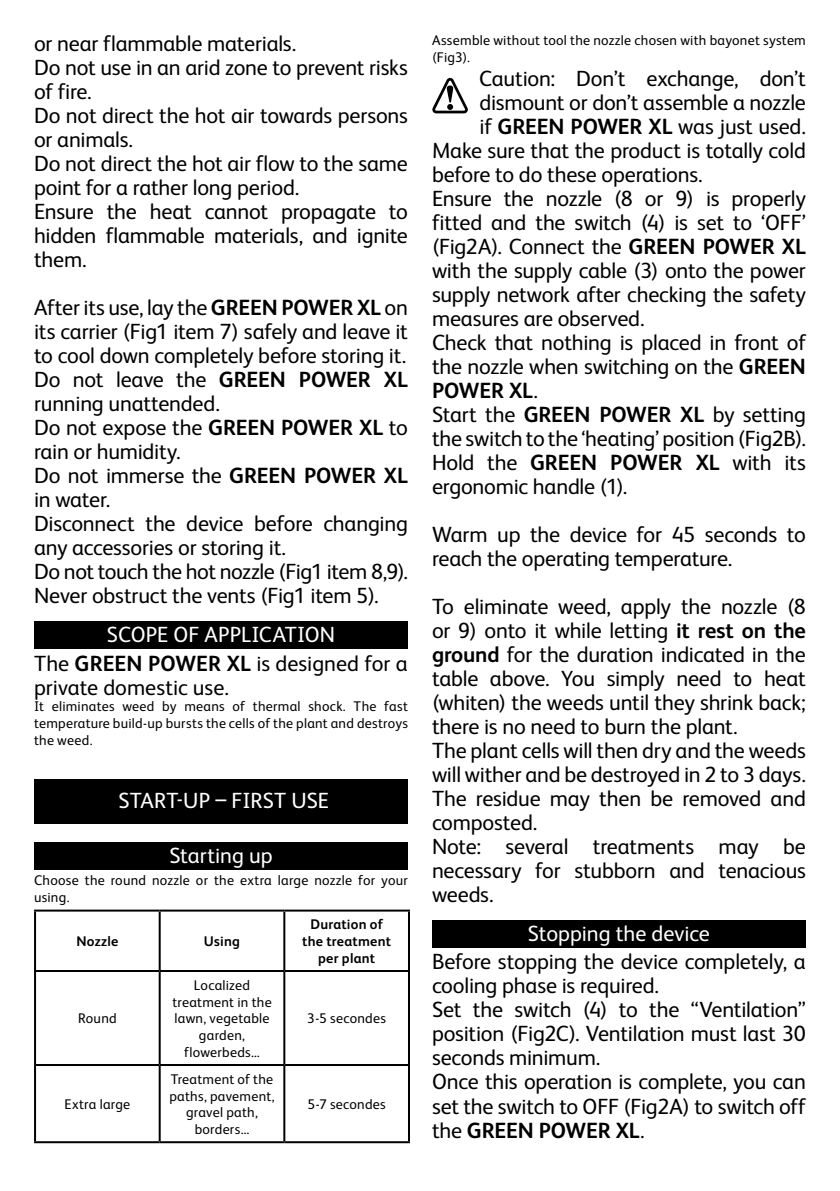
<style>
.page{position:relative;width:840px;height:1191px;background:#fff}
.page>*{position:absolute;margin:0;border:0;box-sizing:border-box;transform-origin:0 0}
.t1{font:22px/24px "FS Albert Pro";letter-spacing:-.01em;color:#000}
.t2{font:22px/28.6px "FS Albert Pro";color:#fff;text-align:center}
.t3{font:700 22px "FS Albert Pro";letter-spacing:-.01em;color:#000}
.t4{font:14px/16.8px "FS Albert Pro";letter-spacing:.02em;color:#000}
.t5{font:700 14px/16.8px "FS Albert Pro";letter-spacing:.015em;color:#000;text-align:center}
.s1{font-weight:700}
.s2{color:#000}
.s3{font-weight:700;color:#000}
.s4{font-weight:400}
</style>
<div class="page">
<div style="left:34px;top:621px;width:374px;height:28px;background:#000"></div>
<div style="left:34px;top:779px;width:374px;height:45px;background:#000"></div>
<div style="left:34px;top:842px;width:374px;height:28px;background:#000"></div>
<hr style="left:34px;top:909px;width:126px;height:2px;background:#000">
<hr style="left:34px;top:911px;width:2px;height:59px;background:#000">
<hr style="left:160px;top:909px;width:124px;height:2px;background:#000">
<hr style="left:159px;top:911px;width:2px;height:59px;background:#000">
<hr style="left:284px;top:909px;width:126px;height:2px;background:#000">
<hr style="left:283px;top:911px;width:2px;height:59px;background:#000">
<hr style="left:408px;top:911px;width:2px;height:59px;background:#000">
<hr style="left:34px;top:970px;width:126px;height:2px;background:#000">
<hr style="left:34px;top:972px;width:2px;height:92px;background:#000">
<hr style="left:160px;top:970px;width:124px;height:2px;background:#000">
<hr style="left:159px;top:972px;width:2px;height:92px;background:#000">
<hr style="left:284px;top:970px;width:126px;height:2px;background:#000">
<hr style="left:283px;top:972px;width:2px;height:92px;background:#000">
<hr style="left:408px;top:972px;width:2px;height:92px;background:#000">
<hr style="left:34px;top:1064px;width:126px;height:2px;background:#000">
<hr style="left:34px;top:1066px;width:2px;height:75px;background:#000">
<hr style="left:160px;top:1064px;width:124px;height:2px;background:#000">
<hr style="left:159px;top:1066px;width:2px;height:75px;background:#000">
<hr style="left:284px;top:1064px;width:126px;height:2px;background:#000">
<hr style="left:283px;top:1066px;width:2px;height:75px;background:#000">
<hr style="left:408px;top:1066px;width:2px;height:75px;background:#000">
<hr style="left:34px;top:1141px;width:126px;height:2px;background:#000">
<hr style="left:160px;top:1141px;width:124px;height:2px;background:#000">
<hr style="left:284px;top:1141px;width:126px;height:2px;background:#000">
<div style="left:432px;top:920px;width:373px;height:27px;background:#000"></div>
<svg style="left:432px;top:78px;width:36px;height:36px"></svg>
<p class="t1" style="left:34px;top:30px;width:375px">or near flammable materials.<br>Do not use in an arid zone to prevent risks of fire.<br>Do not direct the hot air towards persons or animals.<br>Do not direct the hot air flow to the same point for a rather long period.<br>Ensure the heat cannot propagate to hidden flammable materials, and ignite them.</p>
<p class="t1" style="left:34px;top:294px;width:375px">After its use, lay the <span class="s1">GREEN POWER XL</span> on its carrier (Fig1 item 7) safely and leave it to cool down completely before storing it.<br>Do not leave the <span class="s1">GREEN POWER XL </span>running unattended.<br>Do not expose the <span class="s1">GREEN POWER XL</span> to rain or humidity.<br>Do not immerse the <span class="s1">GREEN POWER XL </span>in water.<br>Disconnect the device before changing any accessories or storing it.<br>Do not touch the hot nozzle (Fig1 item 8,9).<br>Never obstruct the vents (Fig1 item 5).</p>
<p class="t2" style="left:34px;top:618px;width:375px">SCOPE OF APPLICATION<br><span class="s2">The</span> <span class="s3">GREEN POWER XL</span> <span class="s2">is designed for a</span></p>
<p class="t1" style="left:34px;top:673px;width:196px">private domestic use.</p>
<p class="t4" style="left:34px;top:697px;width:375px;text-align:justify">It eliminates weed by means of thermal shock. The fast temperature build-up bursts the cells of the plant and destroys the weed.</p>
<p class="t2" style="left:118px;top:784px;width:212px">START-UP – FIRST USE</p>
<p class="t2" style="left:169px;top:840px;width:105px">Starting up</p>
<p class="t4" style="left:34px;top:870px;width:375px">Choose the round nozzle or the extra large nozzle for your using.</p>
<p class="t5" style="left:76px;top:932px;width:43px">Nozzle</p>
<p class="t5" style="left:204px;top:932px;width:38px">Using</p>
<p class="t5" style="left:302px;top:915px;width:90px">Duration of the treatment per plant</p>
<p class="t4" style="left:78px;top:1009px;width:40px">Round</p>
<p class="t4" style="left:64px;top:1094px;width:67px">Extra large</p>
<p class="t4" style="left:172px;top:975px;width:101px;text-align:center">Localized treatment in the lawn, vegetable garden, flowerbeds…</p>
<p class="t4" style="left:169px;top:1069px;width:107px;text-align:center">Treatment of the paths, pavement, gravel path, borders…</p>
<p class="t4" style="left:307px;top:1009px;width:80px">3-5 secondes</p>
<p class="t4" style="left:307px;top:1094px;width:80px">5-7 secondes</p>
<p class="t4" style="left:432px;top:31px;width:375px">Assemble without tool the nozzle chosen with bayonet system (Fig3).</p>
<p class="t1" style="left:479px;top:64px;width:328px">Caution: Don’t exchange, don’t</p>
<p class="t1" style="left:479px;top:88px;width:328px">dismount or don’t assemble a nozzle</p>
<p class="t1" style="left:479px;top:112px;width:328px">if <span class="s1">GREEN POWER XL</span> was just used.</p>
<p class="t1" style="left:432px;top:136px;width:375px">Make sure that the product is totally cold</p>
<p class="t1" style="left:432px;top:160px;width:272px">before to do these operations.</p>
<p class="t1" style="left:432px;top:184px;width:375px">Ensure the nozzle (8 or 9) is properly</p>
<p class="t1" style="left:432px;top:208px;width:375px">fitted and the switch (4) is set to ‘OFF’</p>
<p class="t1" style="left:432px;top:232px;width:375px">(Fig2A). Connect the <span class="s1">GREEN POWER XL</span></p>
<p class="t1" style="left:432px;top:256px;width:375px">with the supply cable (3) onto the power</p>
<p class="t1" style="left:432px;top:280px;width:375px">supply network after checking the safety</p>
<p class="t1" style="left:432px;top:304px;width:214px">measures are observed.</p>
<p class="t1" style="left:432px;top:328px;width:375px">Check that nothing is placed in front of</p>
<p class="t1" style="left:432px;top:352px;width:375px">the nozzle when switching on the <span class="s1">GREEN</span></p>
<p class="t3" style="left:432px;top:375px;width:107px">POWER XL<span class="s4">.</span></p>
<p class="t1" style="left:432px;top:400px;width:375px">Start the <span class="s1">GREEN POWER XL</span> by setting</p>
<p class="t1" style="left:432px;top:424px;width:375px">the switch to the ‘heating’ position (Fig2B).</p>
<p class="t1" style="left:432px;top:448px;width:375px">Hold the <span class="s1">GREEN POWER XL</span> with its</p>
<p class="t1" style="left:432px;top:472px;width:197px">ergonomic handle (1).</p>
<p class="t1" style="left:432px;top:520px;width:375px">Warm up the device for 45 seconds to reach the operating temperature.</p>
<p class="t1" style="left:432px;top:592px;width:375px">To eliminate weed, apply the nozzle (8 or 9) onto it while letting <span class="s1">it rest on the ground</span> for the duration indicated in the table above. You simply need to heat (whiten) the weeds until they shrink back; there is no need to burn the plant.<br>The plant cells will then dry and the weeds will wither and be destroyed in 2 to 3 days.<br>The residue may then be removed and composted.<br>Note: several treatments may be necessary for stubborn and tenacious weeds.</p>
<p class="t2" style="left:527px;top:917px;width:183px">Stopping the device</p>
<p class="t1" style="left:432px;top:948px;width:375px">Before stopping the device completely, a cooling phase is required.<br>Set the switch (4) to the “Ventilation” position (Fig2C). Ventilation must last 30 seconds minimum.<br>Once this operation is complete, you can set the switch to OFF (Fig2A) to switch off the <span class="s1">GREEN POWER XL</span>.</p>
</div>
